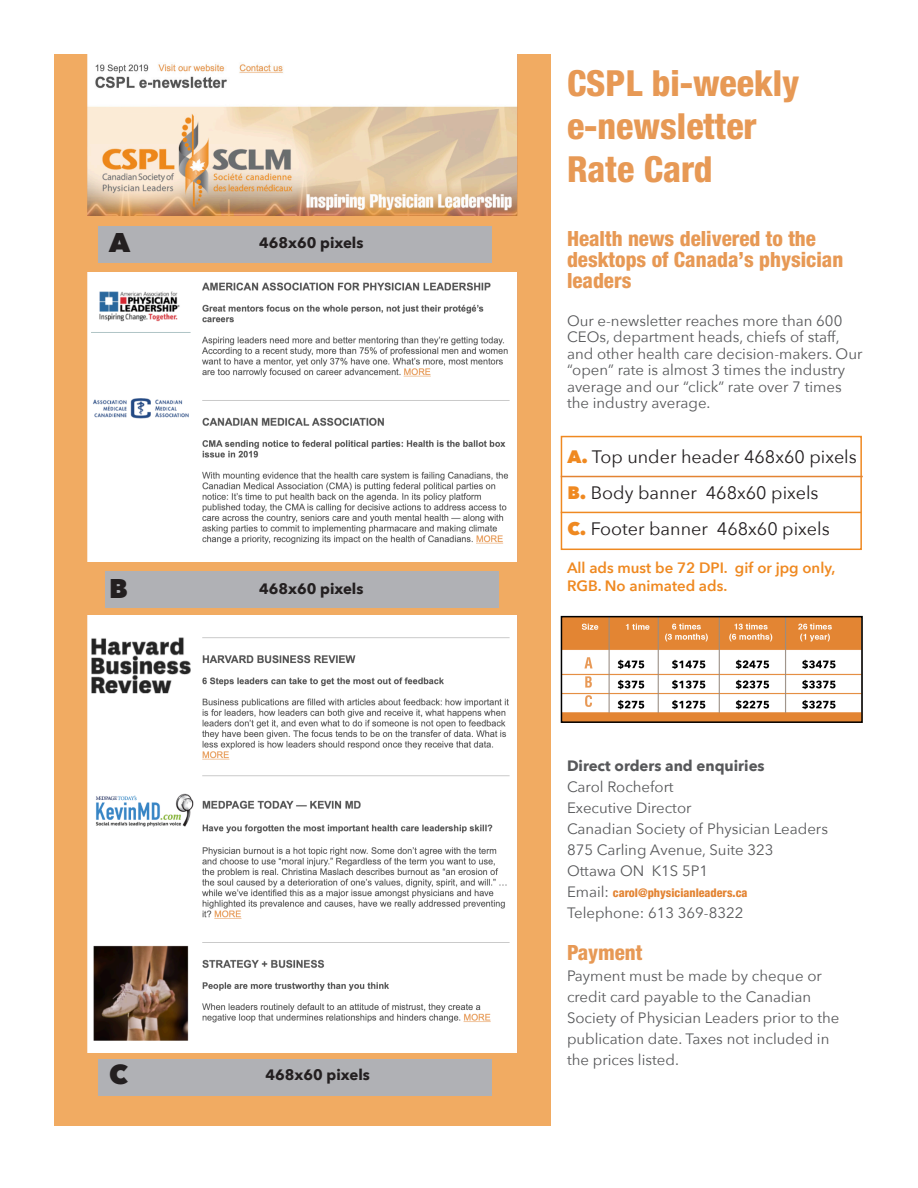
<style>
.page{position:relative;width:918px;height:1188px;background:#fff}
.page>*{position:absolute;margin:0;border:0;box-sizing:border-box;transform-origin:0 0}
.t1{font:800 condensed 36px/43.2px "Helvetica Neue LT Pro";color:#e79955}
.t2{font:800 27px "Avenir Next";color:#231f20}
.t3{font:800 condensed 21px/21px "Helvetica Neue LT Pro";color:#e79955}
.t4{font:18px "Avenir Next";color:#231f20}
.t5{font:15px/16.5px "Avenir Next";color:#57585a}
.t6{font:600 15px/18px "Avenir Next";color:#ef8921}
.t7{font:700 15px "Avenir Next";color:#231f20}
.t8{font:700 15px "Avenir Next";color:#57585a}
.t9{font:800 condensed 12px "Helvetica Neue LT Pro";color:#e38433}
.s1{font-weight:800;color:#ef8921}
.s2{font-family:"Avenir Next";font-weight:400;font-stretch:normal;font-size:15px;color:#57585a}
</style>
<div class="page">
<div style="left:54px;top:54px;width:497px;height:1071px;background:#f1ab62"></div>
<img style="left:87px;top:54px;width:430px;height:162px">
<img style="left:87px;top:272px;width:430px;height:290px">
<div style="left:98px;top:226px;width:394px;height:36px;background:#b0b1b5"></div>
<div style="left:105px;top:571px;width:394px;height:37px;background:#b0b1b5"></div>
<img style="left:87px;top:616px;width:430px;height:436px">
<div style="left:98px;top:1059px;width:394px;height:36px;background:#b0b1b5"></div>
<img style="left:564px;top:619px;width:296px;height:101px">
<div style="left:561px;top:616px;width:302px;height:107px;border:2px solid #000"></div>
<div style="left:561px;top:436px;width:301px;height:114px;border:2px solid #ef8921"></div>
<hr style="left:561px;top:476px;width:302px;height:1px;background:#e38433">
<hr style="left:561px;top:512px;width:300px;height:1px;background:#ef8921">
<p class="t1" style="left:567px;top:61px;width:234px">CSPL bi-weekly e-newsletter</p>
<p class="t1" style="left:567px;top:147px;width:147px">Rate Card</p>
<p class="t2" style="left:109px;top:225px;width:22px">A</p>
<p class="t7" style="left:259px;top:229px;width:106px">468x60 pixels</p>
<p class="t3" style="left:567px;top:228px;width:278px">Health news delivered to the desktops of Canada’s physician leaders</p>
<p class="t5" style="left:567px;top:312px;width:297px">Our e-newsletter reaches more than 600<br>CEOs, department heads, chiefs of staff, and other health care decision-makers. Our “open” rate is almost 3 times the industry average and our “click” rate over 7 times the industry average.</p>
<p class="t2" style="left:109px;top:572px;width:20px">B</p>
<p class="t7" style="left:259px;top:576px;width:106px">468x60 pixels</p>
<p class="t4" style="left:567px;top:442px;width:291px"><span class="s1">A.</span> Top under header 468x60 pixels</p>
<p class="t4" style="left:567px;top:478px;width:253px"><span class="s1">B.</span> Body banner 468x60 pixels</p>
<p class="t4" style="left:567px;top:514px;width:264px"><span class="s1">C.</span> Footer banner 468x60 pixels</p>
<p class="t6" style="left:567px;top:559px;width:270px">All ads must be 72 DPI. gif or jpg only,<br>RGB. No animated ads.</p>
<p class="t2" style="left:109px;top:1057px;width:20px">C</p>
<p class="t7" style="left:266px;top:1061px;width:106px">468x60 pixels</p>
<p class="t8" style="left:567px;top:753px;width:199px">Direct orders and enquiries</p>
<p class="t5" style="left:567px;top:778px;width:108px">Carol Rochefort</p>
<p class="t5" style="left:567px;top:799px;width:126px">Executive Director</p>
<p class="t5" style="left:567px;top:820px;width:262px">Canadian Society of Physician Leaders</p>
<p class="t5" style="left:567px;top:841px;width:208px">875 Carling Avenue, Suite 323</p>
<p class="t5" style="left:567px;top:862px;width:143px">Ottawa ON K1S 5P1</p>
<p class="t9" style="left:567px;top:886px;width:182px"><span class="s2">Email:</span> carol@physicianleaders.ca</p>
<p class="t5" style="left:567px;top:904px;width:178px">Telephone: 613 369-8322</p>
<p class="t3" style="left:567px;top:942px;width:77px">Payment</p>
<p class="t5" style="left:567px;top:965px;width:274px;line-height:21px">Payment must be made by cheque or credit card payable to the Canadian Society of Physician Leaders prior to the publication date. Taxes not included in the prices listed.</p>
</div>
